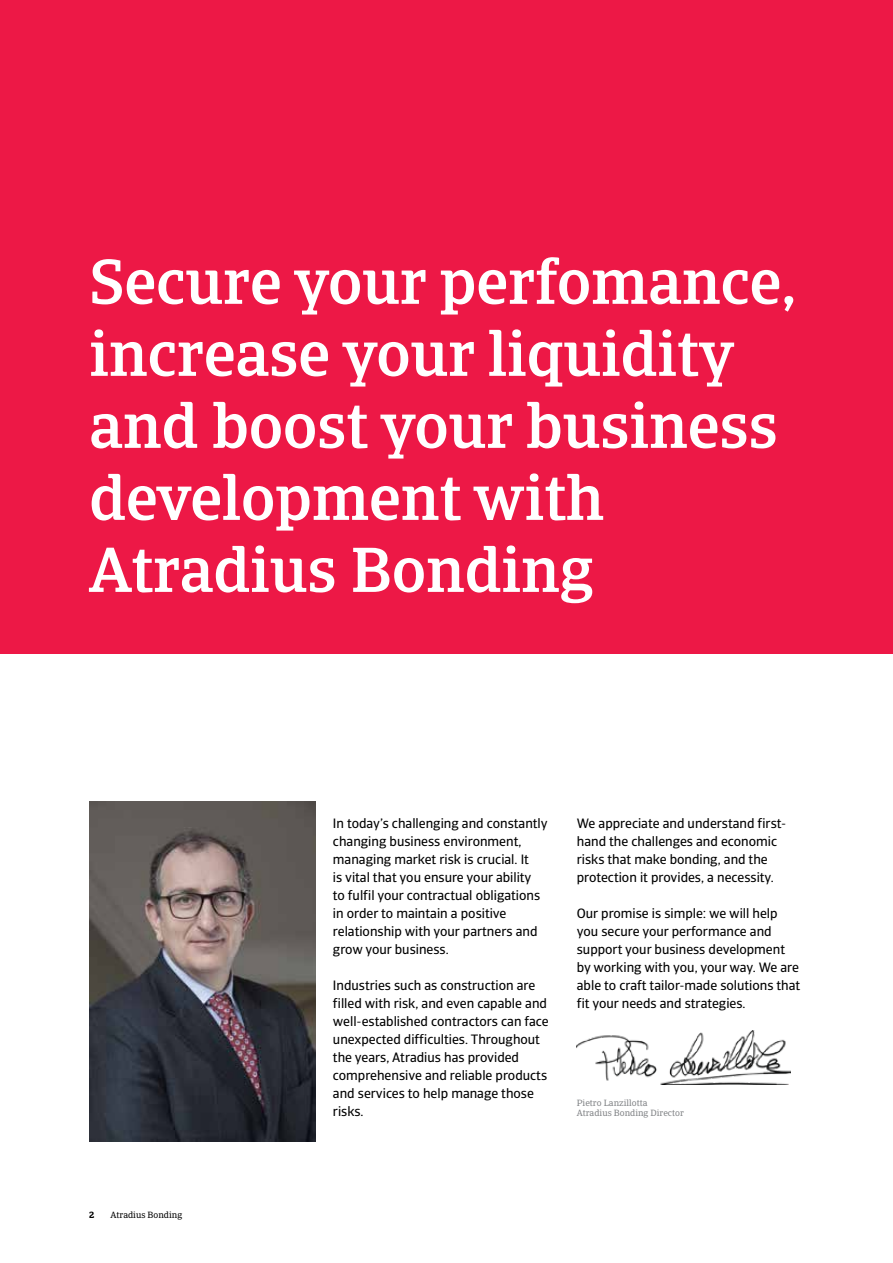
<style>
.page{position:relative;width:893px;height:1263px;background:#fff}
.page>*{position:absolute;margin:0;border:0;box-sizing:border-box;transform-origin:0 0}
.t1{font:500 63px/72px "Catalana";color:#fff}
.t2{font:13.5px/18px "Catalana Sans";color:#000}
.t3{font:9px/10.8px "Catalana";color:#808285}
.t4{font:9px "Catalana";color:#000}
.t5{font:700 9px "Catalana";color:#000}
</style>
<div class="page">
<div style="left:0;top:0;width:893px;height:654px;background:#ed1846"></div>
<img style="left:89px;top:801px;width:227px;height:341px">
<img style="left:577px;top:1031px;width:214px;height:53px">
<h1 class="t1" style="left:89px;top:247px;width:709px">Secure your perfomance, increase your liquidity and boost your business development with<br>Atradius Bonding</h1>
<p class="t5" style="left:89px;top:1209px;width:7px">2</p>
<p class="t4" style="left:111px;top:1210px;width:73px">Atradius Bonding</p>
<p class="t2" style="left:333px;top:814px;width:216px">In today’s challenging and constantly changing business environment, managing market risk is crucial. It<br>is vital that you ensure your ability<br>to fulfil your contractual obligations in order to maintain a positive relationship with your partners and grow your business.</p>
<p class="t2" style="left:333px;top:976px;width:217px">Industries such as construction are filled with risk, and even capable and well-established contractors can face unexpected difficulties. Throughout the years, Atradius has provided comprehensive and reliable products and services to help manage those risks.</p>
<p class="t2" style="left:577px;top:814px;width:211px">We appreciate and understand first&shy;hand the challenges and economic risks that make bonding, and the protection it provides, a necessity.</p>
<p class="t2" style="left:577px;top:904px;width:225px">Our promise is simple: we will help you secure your performance and support your business development by working with you, your way. We are able to craft tailor-made solutions that fit your needs and strategies.</p>
<p class="t3" style="left:577px;top:1097px;width:108px">Pietro Lanzillotta<br>Atradius Bonding Director</p>
</div>
